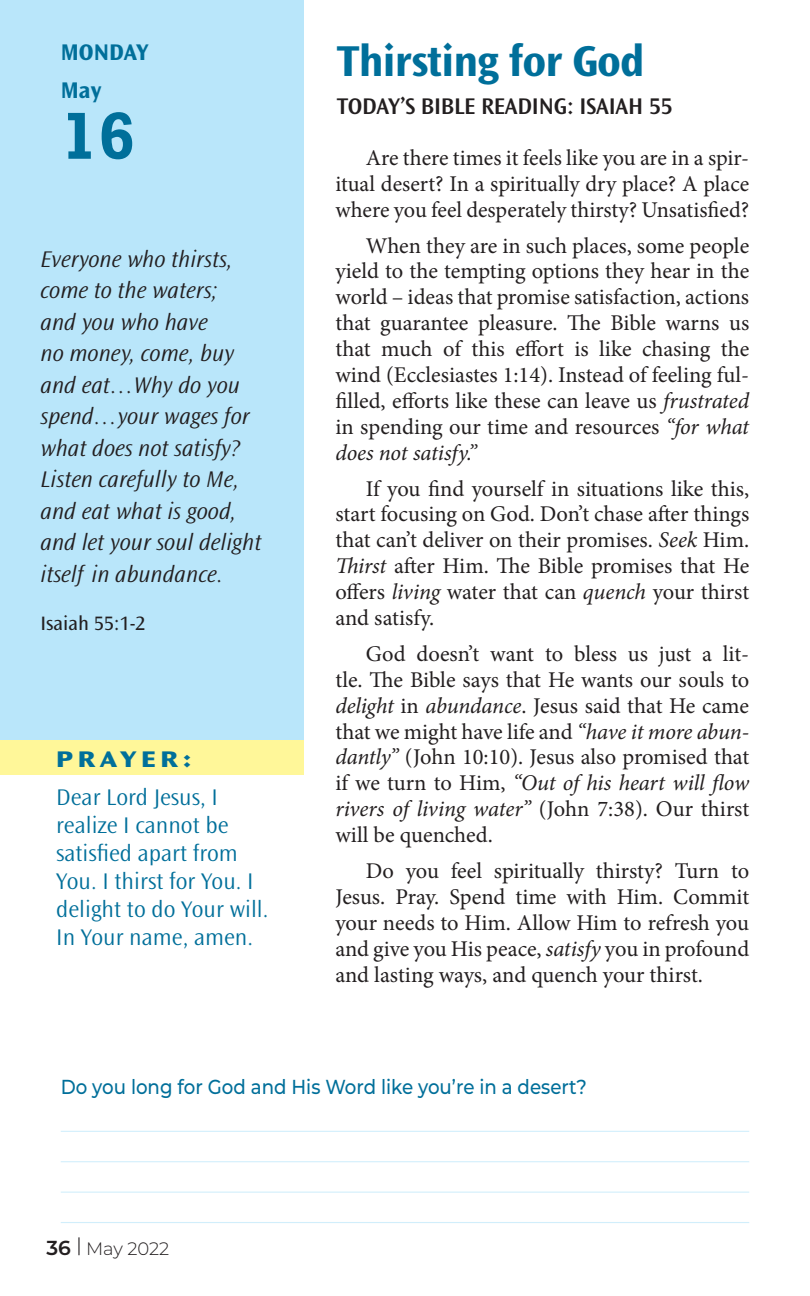
<style>
.page{position:relative;width:810px;height:1296px;background:#fff}
.page>*{position:absolute;margin:0;border:0;box-sizing:border-box;transform-origin:0 0}
.t1{font:700 67.5px "Rockwell";color:#006f9a}
.t2{font:700 45px "Ocean Sans Std";letter-spacing:-.02em;color:#006f9a}
.t3{font:italic 300 23.62px/31.5px "Ocean Sans Std";color:#231f20}
.t4{font:300 23.62px/27.9px "Ocean Sans Std";color:#006f9a}
.t5{font:600 23.62px "Ocean Sans Std";letter-spacing:-.01em;color:#231f20}
.t6{font:700 23.62px/38.5px "Ocean Sans Std";color:#006f9a}
.t7{font:800 expanded 23.62px "Ocean Sans Std";letter-spacing:.2em;color:#006f9a}
.t8{font:22.5px/25.9px "Minion Pro";letter-spacing:-.005em;color:#231f20;text-align:justify}
.t9{font:500 20.25px "Montserrat";color:#006f9a;scale:.9 1}
.t10{font:20.25px "Ocean Sans Std";color:#231f20}
.t11{font:300 18px "Montserrat";letter-spacing:-.005em;color:#231f20}
.s1{font-style:italic}
.s2{font-weight:600;font-size:20.25px}
</style>
<div class="page">
<div style="left:0;top:0;width:304px;height:775px;background:#b9e6fa"></div>
<div style="left:0;top:740px;width:304px;height:35px;background:#fff799"></div>
<hr style="left:61px;top:1131px;width:688px;height:1px;background:#b9e6fa">
<hr style="left:61px;top:1161px;width:688px;height:1px;background:#b9e6fa">
<hr style="left:61px;top:1192px;width:688px;height:1px;background:#b9e6fa">
<hr style="left:61px;top:1222px;width:688px;height:1px;background:#b9e6fa">
<svg style="left:78px;top:1237px;width:2px;height:18px"></svg>
<p class="t6" style="left:61px;top:33px;width:89px">MONDAY<br>May</p>
<h1 class="t1" style="left:61px;top:95px;width:76px">16</h1>
<p class="t3" style="left:40px;top:244px;width:222px">Everyone who thirsts, come to the waters;<br>and you who have<br>no money, come, buy and eat…Why do you spend…your wages for what does not satisfy?<br>Listen carefully to Me, and eat what is good, and let your soul delight itself in abundance.</p>
<p class="t10" style="left:40px;top:612px;width:106px">Isaiah 55:1-2</p>
<p class="t7" style="left:56px;top:746px;width:137px">PRAYER:</p>
<p class="t4" style="left:56px;top:784px;width:214px">Dear Lord Jesus, I realize I cannot be satisfied apart from<br>You. I thirst for You. I delight to do Your will.<br>In Your name, amen.</p>
<h2 class="t2" style="left:337px;top:36px;width:309px">Thirsting for God</h2>
<p class="t5" style="left:337px;top:93px;width:337px">TODAY’S BIBLE READING: ISAIAH 55</p>
<p class="t8" style="left:335px;top:145px;width:415px;text-indent:30px">Are there times it feels like you are in a spir&shy;itual desert? In a spiritually dry place? A place where you feel desperately thirsty? Unsatisfied?</p>
<p class="t8" style="left:335px;top:232px;width:416px;text-indent:30px">When they are in such places, some people yield to the tempting options they hear in the world – ideas that promise satisfaction, actions that guarantee pleasure. The Bible warns us that much of this effort is like chasing the wind (Ecclesiastes 1:14). Instead of feeling ful&shy;filled, efforts like these can leave us <span class="s1">frustrated </span>in spending our time and resources <span class="s1">“for what does not satisfy.”</span></p>
<p class="t8" style="left:335px;top:475px;width:415px;text-indent:30px">If you find yourself in situations like this, start focusing on God. Don’t chase after things that can’t deliver on their promises. <span class="s1">Seek</span> Him.<br><span class="s1">Thirst</span> after Him. The Bible promises that He offers <span class="s1">living</span> water that can <span class="s1">quench</span> your thirst and satisfy.</p>
<p class="t8" style="left:335px;top:641px;width:415px;text-indent:30px">God doesn’t want to bless us just a lit&shy;tle. The Bible says that He wants our souls to <span class="s1">delight</span> in <span class="s1">abundance</span>. Jesus said that He came that we might have life and <span class="s1">“have it more abun&shy;dantly”</span> (John 10:10). Jesus also promised that if we turn to Him, <span class="s1">“Out of his heart will flow rivers of living water”</span> (John 7:38). Our thirst will be quenched.</p>
<p class="t8" style="left:335px;top:858px;width:415px;text-indent:30px">Do you feel spiritually thirsty? Turn to Jesus. Pray. Spend time with Him. Commit your needs to Him. Allow Him to refresh you and give you His peace, <span class="s1">satisfy</span> you in profound and lasting ways, and quench your thirst.</p>
<p class="t9" style="left:61px;top:1072px;width:586px">Do you long for God and His Word like you’re in a desert?</p>
<p class="t11" style="left:46px;top:1236px;width:124px"><span class="s2">36</span> May 2022</p>
</div>
